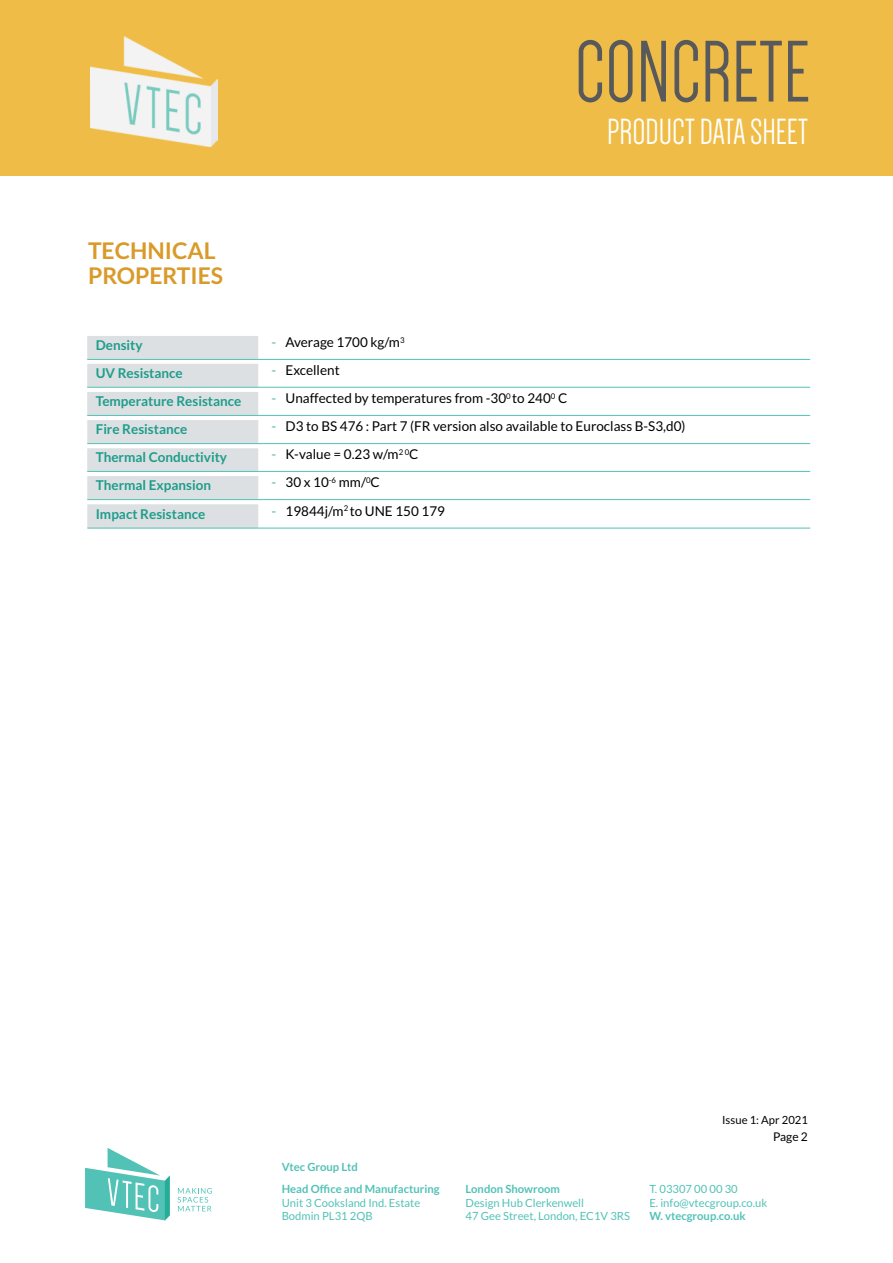
<style>
.page{position:relative;width:893px;height:1263px;background:#fff}
.page>*{position:absolute;margin:0;border:0;box-sizing:border-box;transform-origin:0 0}
.t1{font:90px "Dense";color:#58595b}
.t2{font:37.5px "Dense";color:#fff}
.t3{font:700 22.95px/24.6px "Lato";color:#d99a29}
.t4{font:13.5px/28.2px "Lato";color:#000}
.t5{font:700 13.5px "Lato";color:#1e9d8b}
.t6{font:700 13.5px "Lato";color:#79cabd}
.t7{font:12px "Lato";color:#000}
.t8{font:11.25px/13.5px "Lato";color:#52c2b6}
.t9{font:700 11.25px/22px "Lato";color:#52c2b6}
.t10{font:11.25px "Lato";color:#000}
.t11{font:7.8px "Lato";color:#000}
.s1{font-weight:700;color:#79cabd}
.s2{font-size:13.5px}
</style>
<div class="page">
<svg style="left:87px;top:336px;width:178px;height:192px;background:#e0e4e6"></svg>
<hr style="left:87px;top:387px;width:723px;height:1px;background:#52c2b6">
<hr style="left:87px;top:415px;width:723px;height:1px;background:#52c2b6">
<hr style="left:87px;top:443px;width:723px;height:1px;background:#52c2b6">
<hr style="left:87px;top:471px;width:723px;height:1px;background:#52c2b6">
<hr style="left:87px;top:499px;width:723px;height:1px;background:#52c2b6">
<hr style="left:87px;top:528px;width:723px;height:1px;background:#52c2b6">
<hr style="left:87px;top:359px;width:723px;height:1px;background:#52c2b6">
<div style="left:0;top:0;width:893px;height:176px;background:#efbd47"></div>
<svg style="left:177px;top:1188px;width:35px;height:23px"></svg>
<svg style="left:85px;top:1148px;width:85px;height:72px"></svg>
<img style="left:90px;top:37px;width:128px;height:109px">
<h1 class="t1" style="left:575px;top:28px;width:237px">CONCRETE</h1>
<h3 class="t3" style="left:88px;top:238px;width:137px">TECHNICAL<br>PROPERTIES</h3>
<h2 class="t2" style="left:607px;top:114px;width:203px">PRODUCT DATA SHEET</h2>
<p class="t4" style="left:286px;top:328px;width:121px">Average 1700 kg/m<sup>3</sup></p>
<p class="t5" style="left:96px;top:338px;width:48px">Density</p>
<p class="t6" style="left:271px;top:334px;width:6px">-</p>
<p class="t5" style="left:96px;top:365px;width:89px">UV Resistance</p>
<p class="t4" style="left:286px;top:356px;width:283px;text-indent:-14px"><span class="s1">-</span> Excellent<br>Unaffected by temperatures from -30<sup>0</sup> to 240<sup>0</sup> C</p>
<p class="t5" style="left:96px;top:394px;width:147px">Temperature Resistance</p>
<p class="t6" style="left:271px;top:390px;width:6px">-</p>
<p class="t5" style="left:96px;top:422px;width:93px">Fire Resistance</p>
<p class="t4" style="left:286px;top:412px;width:401px">D3 to BS 476 : Part 7 (FR version also available to Euroclass B-S3,d0)</p>
<p class="t6" style="left:271px;top:419px;width:6px">-</p>
<p class="t5" style="left:96px;top:450px;width:133px">Thermal Conductivity</p>
<p class="t4" style="left:286px;top:440px;width:134px;text-indent:-14px"><span class="s1">-</span> K-value = 0.23 w/m<sup>2</sup> <sup>0</sup>C<br>30 x 10<sup>-6</sup> mm/</p>
<p class="t5" style="left:96px;top:478px;width:117px">Thermal Expansion</p>
<p class="t6" style="left:271px;top:475px;width:6px">-</p>
<p class="t11" style="left:366px;top:476px;width:15px">0<span class="s2">C</span></p>
<p class="t4" style="left:286px;top:496px;width:161px">19844j/m<sup>2</sup> to UNE 150 179</p>
<p class="t5" style="left:96px;top:506px;width:111px">Impact Resistance</p>
<p class="t6" style="left:271px;top:503px;width:6px">-</p>
<p class="t9" style="left:282px;top:1156px;width:160px">Vtec Group Ltd<br>Head Office and Manufacturing</p>
<p class="t8" style="left:282px;top:1196px;width:140px">Unit 3 Cooksland Ind. Estate<br>Bodmin PL31 2QB</p>
<p class="t9" style="left:466px;top:1178px;width:96px">London Showroom</p>
<p class="t8" style="left:466px;top:1196px;width:166px">Design Hub Clerkenwell<br>47 Gee Street, London, EC1V 3RS</p>
<p class="t10" style="left:722px;top:1113px;width:87px">Issue 1: Apr 2021</p>
<p class="t7" style="left:773px;top:1129px;width:36px">Page 2</p>
<p class="t8" style="left:649px;top:1182px;width:120px">T. 03307 00 00 30<br>E. info@vtecgroup.co.uk</p>
<p class="t9" style="left:649px;top:1205px;width:98px">W. vtecgroup.co.uk</p>
</div>
